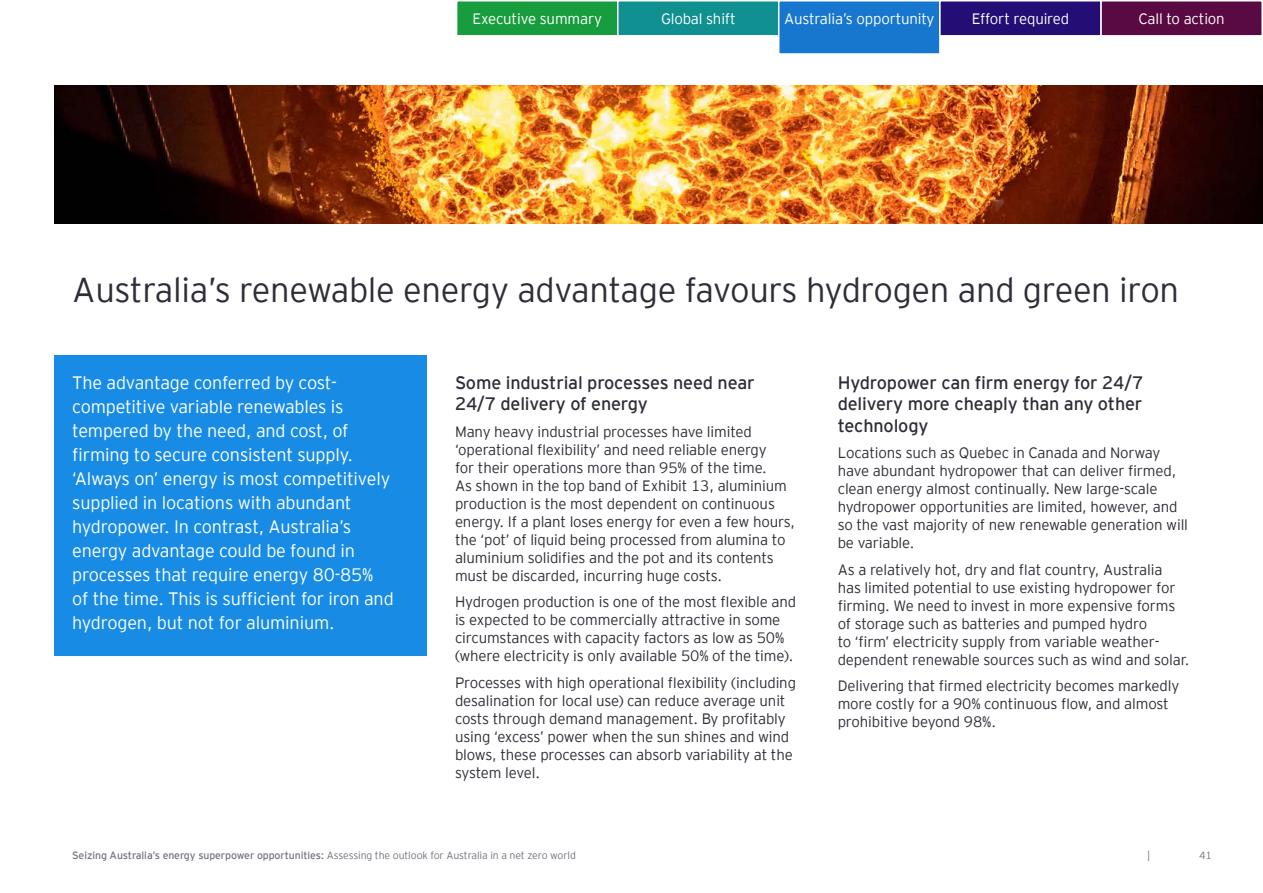
<style>
.page{position:relative;width:1263px;height:893px;background:#fff}
.page>*{position:absolute;margin:0;border:0;box-sizing:border-box;transform-origin:0 0}
.t1{font:300 34.5px "EY Interstate";letter-spacing:-.01em;color:#2e2e38}
.t2{font:300 18px/24px "EY Interstate";letter-spacing:-.01em;color:#fff}
.t3{font:18px/21.6px "EY Interstate";letter-spacing:-.01em;color:#2e2e38}
.t4{font:300 15px/18px "EY Interstate";letter-spacing:-.01em;color:#2e2e38}
.t5{font:300 15px "EY Interstate";letter-spacing:-.01em;color:#fff}
.t6{font:10.5px "EY Interstate";letter-spacing:-.01em;color:#747480}
.t7{font:300 10.5px "EY Interstate";color:#747480}
.s1{font-weight:300}
</style>
<div class="page">
<div style="left:456px;top:0;width:162px;height:37px;background:#189d3e;border:2px solid #fff"></div>
<div style="left:617px;top:0;width:163px;height:37px;background:#109090;border:2px solid #fff"></div>
<div style="left:778px;top:0;width:163px;height:55px;background:#1777cf;border:2px solid #fff"></div>
<div style="left:939px;top:0;width:163px;height:37px;background:#240d75;border:2px solid #fff"></div>
<div style="left:1100px;top:0;width:163px;height:37px;background:#5a0a42;border:2px solid #fff"></div>
<img style="left:54px;top:85px;width:1209px;height:138px">
<div style="left:54px;top:355px;width:373px;height:301px;background:#188ce5"></div>
<p class="t5" style="left:472px;top:8px;width:131px">Executive summary</p>
<p class="t5" style="left:661px;top:8px;width:76px">Global shift</p>
<p class="t5" style="left:784px;top:8px;width:152px">Australia’s opportunity</p>
<p class="t5" style="left:972px;top:8px;width:99px">Effort required</p>
<p class="t5" style="left:1138px;top:8px;width:88px">Call to action</p>
<h1 class="t1" style="left:72px;top:265px;width:1108px">Australia’s renewable energy advantage favours hydrogen and green iron</h1>
<p class="t2" style="left:72px;top:369px;width:323px">The advantage conferred by cost&shy;competitive variable renewables is tempered by the need, and cost, of firming to secure consistent supply. ‘Always on’ energy is most competitively supplied in locations with abundant hydropower. In contrast, Australia’s energy advantage could be found in processes that require energy 80-85% of the time. This is sufficient for iron and hydrogen, but not for aluminium.</p>
<p class="t3" style="left:455px;top:370px;width:301px">Some industrial processes need near<br>24/7 delivery of energy</p>
<p class="t4" style="left:455px;top:421px;width:342px">Many heavy industrial processes have limited ‘operational flexibility’ and need reliable energy<br>for their operations more than 95% of the time.<br>As shown in the top band of Exhibit 13, aluminium production is the most dependent on continuous energy. If a plant loses energy for even a few hours, the ‘pot’ of liquid being processed from alumina to aluminium solidifies and the pot and its contents must be discarded, incurring huge costs.</p>
<p class="t4" style="left:455px;top:592px;width:343px">Hydrogen production is one of the most flexible and is expected to be commercially attractive in some circumstances with capacity factors as low as 50% (where electricity is only available 50% of the time).</p>
<p class="t4" style="left:455px;top:672px;width:343px">Processes with high operational flexibility (including desalination for local use) can reduce average unit costs through demand management. By profitably using ‘excess’ power when the sun shines and wind blows, these processes can absorb variability at the system level.</p>
<p class="t3" style="left:838px;top:370px;width:307px;text-align:justify">Hydropower can firm energy for 24/7 delivery more cheaply than any other technology</p>
<p class="t4" style="left:838px;top:443px;width:352px">Locations such as Quebec in Canada and Norway have abundant hydropower that can deliver firmed, clean energy almost continually. New large-scale hydropower opportunities are limited, however, and so the vast majority of new renewable generation will be variable.</p>
<p class="t4" style="left:838px;top:560px;width:353px">As a relatively hot, dry and flat country, Australia<br>has limited potential to use existing hydropower for firming. We need to invest in more expensive forms of storage such as batteries and pumped hydro<br>to ‘firm’ electricity supply from variable weather&shy;dependent renewable sources such as wind and solar.</p>
<p class="t4" style="left:838px;top:676px;width:343px">Delivering that firmed electricity becomes markedly more costly for a 90% continuous flow, and almost prohibitive beyond 98%.</p>
<p class="t6" style="left:72px;top:847px;width:505px">Seizing Australia’s energy superpower opportunities: <span class="s1">Assessing the outlook for Australia in a net zero world</span></p>
<p class="t7" style="left:1147px;top:847px;width:5px">|</p>
<p class="t7" style="left:1199px;top:847px;width:14px">41</p>
</div>
